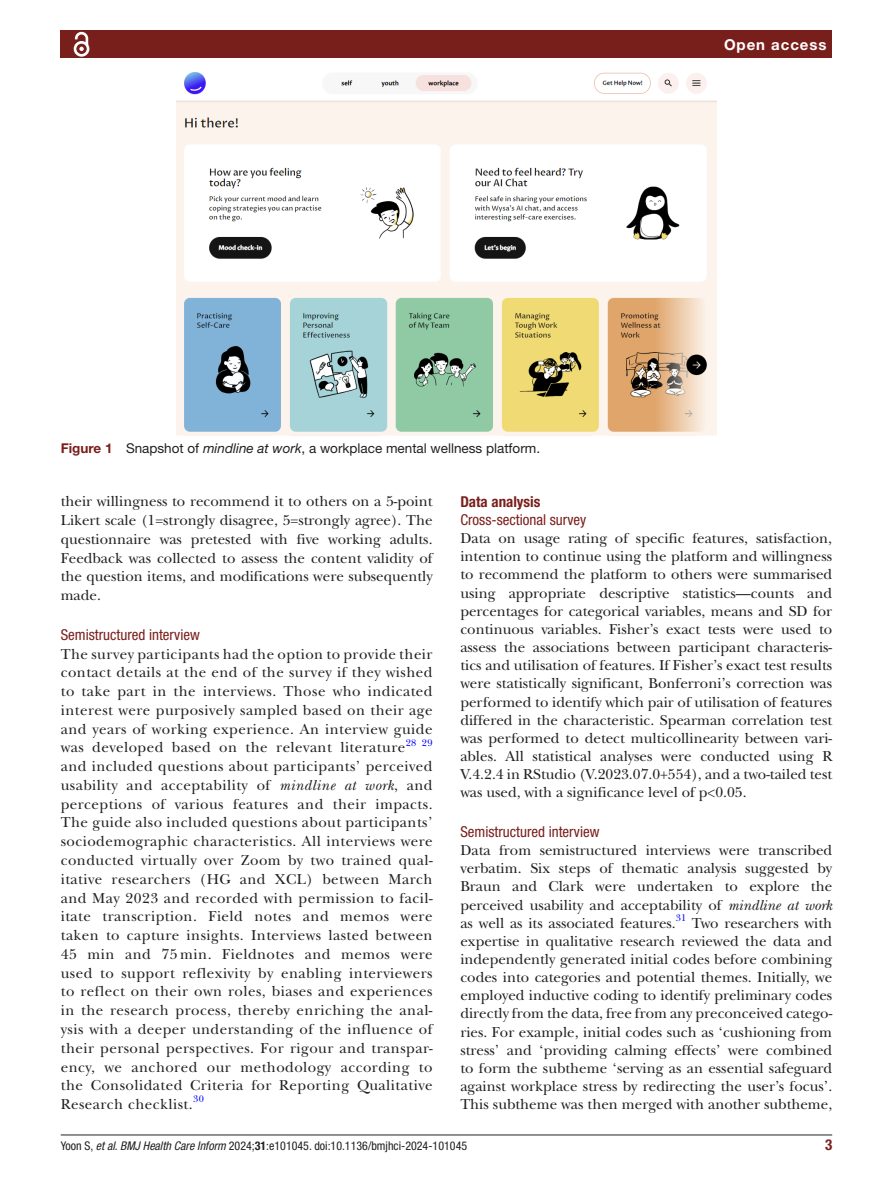
<style>
.page{position:relative;width:893px;height:1191px;background:#fff}
.page>*{position:absolute;margin:0;border:0;box-sizing:border-box;transform-origin:0 0}
.t1{font:15px/18.8px "New Baskerville";color:#231f20;text-align:justify}
.t2{font:condensed 15px "Helvetica Neue LT Std";color:#791f1b}
.t3{font:700 condensed 15px "Helvetica Neue LT Std";color:#791f1b}
.t4{font:700 15px "Helvetica Neue LT Std";letter-spacing:.065em;color:#fff}
.t5{font:13.5px "Helvetica Neue LT Std";color:#231f20}
.t6{font:condensed 12px "Helvetica Neue LT Std";color:#231f20}
.t7{font:9.9px "New Baskerville";color:#00f}
.s1{font-weight:700;color:#791f1b}
.s2{font-style:italic}
.s3{font-weight:700}
</style>
<div class="page">
<hr style="left:61px;top:1134px;width:771px;height:1px;background:#231f20">
<div style="left:61px;top:31px;width:771px;height:27px;background:#791f1b"></div>
<svg style="left:73px;top:31px;width:17px;height:26px"></svg>
<img style="left:176px;top:73px;width:540px;height:362px">
<p class="t5" style="left:61px;top:440px;width:481px"><span class="s1">Figure 1</span> Snapshot of <span class="s2">mindline at work</span>, a workplace mental wellness platform.</p>
<p class="t4" style="left:724px;top:35px;width:104px">Open access</p>
<p class="t1" style="left:61px;top:492px;width:373px">their willingness to recommend it to others on a 5-point Likert scale (1=strongly disagree, 5=strongly agree). The questionnaire was pretested with five working adults.<br>Feedback was collected to assess the content validity of the question items, and modifications were subsequently made.</p>
<p class="t2" style="left:61px;top:626px;width:141px">Semistructured interview</p>
<p class="t1" style="left:61px;top:644px;width:373px">The survey participants had the option to provide their contact details at the end of the survey if they wished to take part in the interviews. Those who indicated interest were purposively sampled based on their age and years of working experience. An interview guide was developed based on the relevant literature</p>
<p class="t7" style="left:406px;top:736px;width:28px">28 29</p>
<p class="t1" style="left:61px;top:757px;width:373px">and included questions about participants’ perceived usability and acceptability of <span class="s2">mindline at work</span>, and perceptions of various features and their impacts.<br>The guide also included questions about participants’ sociodemographic characteristics. All interviews were conducted virtually over Zoom by two trained qual&shy;itative researchers (HG and XCL) between March and May 2023 and recorded with permission to facil&shy;itate transcription. Field notes and memos were taken to capture insights. Interviews lasted between 45 min and 75 min. Fieldnotes and memos were used to support reflexivity by enabling interviewers to reflect on their own roles, biases and experiences in the research process, thereby enriching the anal&shy;ysis with a deeper understanding of the influence of their personal perspectives. For rigour and transpar&shy;ency, we anchored our methodology according to the Consolidated Criteria for Reporting Qualitative Research checklist.</p>
<p class="t7" style="left:193px;top:1093px;width:12px">30</p>
<p class="t3" style="left:460px;top:492px;width:82px">Data analysis</p>
<p class="t2" style="left:460px;top:511px;width:127px">Cross-sectional survey</p>
<p class="t1" style="left:460px;top:529px;width:373px;line-height:18.1px">Data on usage rating of specific features, satisfaction, intention to continue using the platform and willingness to recommend the platform to others were summarised using appropriate descriptive statistics—counts and percentages for categorical variables, means and SD for continuous variables. Fisher’s exact tests were used to assess the associations between participant characteris&shy;tics and utilisation of features. If Fisher’s exact test results were statistically significant, Bonferroni’s correction was performed to identify which pair of utilisation of features differed in the characteristic. Spearman correlation test was performed to detect multicollinearity between vari&shy;ables. All statistical analyses were conducted using R V.4.2.4 in RStudio (V.2023.07.0+554), and a two-tailed test was used, with a significance level of p&lt;0.05.</p>
<p class="t2" style="left:460px;top:823px;width:141px">Semistructured interview</p>
<p class="t1" style="left:460px;top:841px;width:373px;line-height:18.1px">Data from semistructured interviews were transcribed verbatim. Six steps of thematic analysis suggested by Braun and Clark were undertaken to explore the perceived usability and acceptability of <span class="s2">mindline at work </span>as well as its associated features.<sup>31</sup> Two researchers with expertise in qualitative research reviewed the data and independently generated initial codes before combining codes into categories and potential themes. Initially, we employed inductive coding to identify preliminary codes directly from the data, free from any preconceived catego&shy;ries. For example, initial codes such as ‘cushioning from stress’ and ‘providing calming effects’ were combined to form the subtheme ‘serving as an essential safeguard against workplace stress by redirecting the user’s focus’.<br>This subtheme was then merged with another subtheme,</p>
<p class="t6" style="left:61px;top:1138px;width:408px">Yoon S, <span class="s2">et al</span>. <span class="s2">BMJ Health Care Inform</span> 2024;<span class="s3">31</span>:e101045. doi:10.1136/bmjhci-2024-101045</p>
<p class="t3" style="left:825px;top:1135px;width:9px">3</p>
</div>
